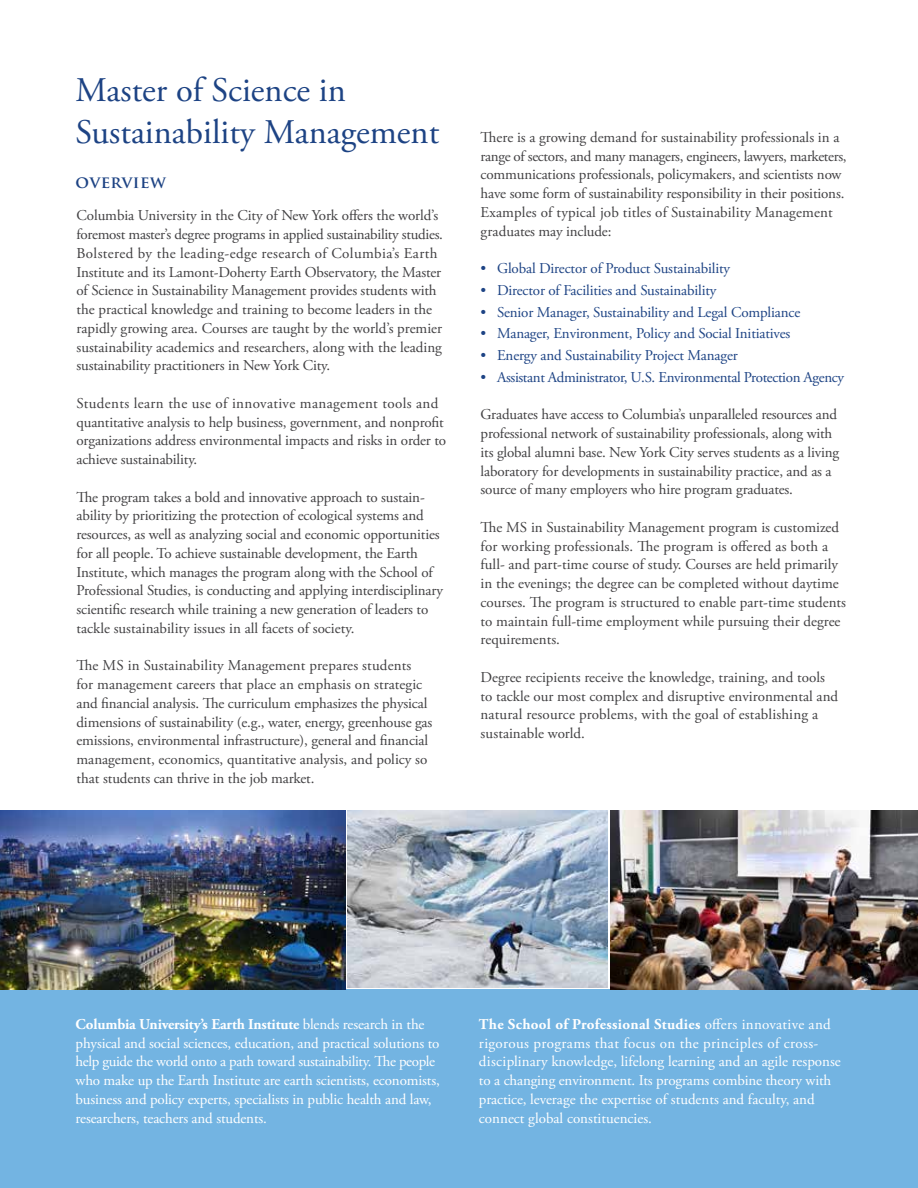
<style>
.page{position:relative;width:918px;height:1188px;background:#fff}
.page>*{position:absolute;margin:0;border:0;box-sizing:border-box;transform-origin:0 0}
.t1{font:34.5px/42px "Adobe Garamond Pro";color:#1d4384}
.t2{font:700 16.5px "Trajan Pro";letter-spacing:.03em;color:#1d4384}
.t3{font:15px/18.8px "Adobe Garamond Pro";letter-spacing:-.01em;color:#414042}
.t4{font:15px/18.8px "Adobe Garamond Pro";letter-spacing:-.01em;color:#fff}
.t5{font:15px "Adobe Garamond Pro";letter-spacing:-.01em;color:#1d4384}
.s1{font-weight:700}
</style>
<div class="page">
<div style="left:0;top:989px;width:918px;height:199px;background:#73b4e2"></div>
<img style="left:0;top:811px;width:608px;height:178px">
<img style="left:610px;top:811px;width:308px;height:178px">
<h1 class="t1" style="left:76px;top:70px;width:365px">Master of Science in<br>Sustainability Management</h1>
<p class="t2" style="left:76px;top:171px;width:92px">OVERVIEW</p>
<p class="t3" style="left:76px;top:207px;width:368px">Columbia University in the City of New York offers the world’s foremost master’s degree programs in applied sustainability studies.<br>Bolstered by the leading-edge research of Columbia’s Earth Institute and its Lamont-Doherty Earth Observatory, the Master of Science in Sustainability Management provides students with the practical knowledge and training to become leaders in the rapidly growing area. Courses are taught by the world’s premier sustainability academics and researchers, along with the leading sustainability practitioners in New York City.</p>
<p class="t3" style="left:76px;top:394px;width:371px">Students learn the use of innovative management tools and quantitative analysis to help business, government, and nonprofit organizations address environmental impacts and risks in order to achieve sustainability.</p>
<p class="t3" style="left:76px;top:488px;width:368px">The program takes a bold and innovative approach to sustain&shy;ability by prioritizing the protection of ecological systems and resources, as well as analyzing social and economic opportunities for all people. To achieve sustainable development, the Earth Institute, which manages the program along with the School of Professional Studies, is conducting and applying interdisciplinary scientific research while training a new generation of leaders to tackle sustainability issues in all facets of society.</p>
<p class="t3" style="left:76px;top:657px;width:357px">The MS in Sustainability Management prepares students<br>for management careers that place an emphasis on strategic and financial analysis. The curriculum emphasizes the physical dimensions of sustainability (e.g., water, energy, greenhouse gas emissions, environmental infrastructure), general and financial management, economics, quantitative analysis, and policy so that students can thrive in the job market.</p>
<p class="t3" style="left:481px;top:128px;width:367px">There is a growing demand for sustainability professionals in a range of sectors, and many managers, engineers, lawyers, marketers, communications professionals, policymakers, and scientists now have some form of sustainability responsibility in their positions.<br>Examples of typical job titles of Sustainability Management graduates may include:</p>
<p class="t5" style="left:481px;top:259px;width:251px">• Global Director of Product Sustainability</p>
<p class="t5" style="left:481px;top:281px;width:237px">• Director of Facilities and Sustainability</p>
<p class="t5" style="left:481px;top:303px;width:321px">• Senior Manager, Sustainability and Legal Compliance</p>
<p class="t5" style="left:481px;top:325px;width:311px">• Manager, Environment, Policy and Social Initiatives</p>
<p class="t5" style="left:481px;top:346px;width:259px">• Energy and Sustainability Project Manager</p>
<p class="t5" style="left:481px;top:368px;width:365px">• Assistant Administrator, U.S. Environmental Protection Agency</p>
<p class="t3" style="left:481px;top:406px;width:360px">Graduates have access to Columbia’s unparalleled resources and professional network of sustainability professionals, along with its global alumni base. New York City serves students as a living laboratory for developments in sustainability practice, and as a source of many employers who hire program graduates.</p>
<p class="t3" style="left:481px;top:518px;width:367px">The MS in Sustainability Management program is customized for working professionals. The program is offered as both a full- and part-time course of study. Courses are held primarily in the evenings; the degree can be completed without daytime courses. The program is structured to enable part-time students to maintain full-time employment while pursuing their degree requirements.</p>
<p class="t3" style="left:481px;top:668px;width:359px">Degree recipients receive the knowledge, training, and tools to tackle our most complex and disruptive environmental and natural resource problems, with the goal of establishing a sustainable world.</p>
<p class="t4" style="left:76px;top:1015px;width:366px"><span class="s1">Columbia University’s Earth Institute</span> blends research in the physical and social sciences, education, and practical solutions to help guide the world onto a path toward sustainability. The people who make up the Earth Institute are earth scientists, economists, business and policy experts, specialists in public health and law, researchers, teachers and students.</p>
<p class="t4" style="left:479px;top:1015px;width:363px"><span class="s1">The School of Professional Studies</span> offers innovative and rigorous programs that focus on the principles of cross&shy;disciplinary knowledge, lifelong learning and an agile response to a changing environment. Its programs combine theory with practice, leverage the expertise of students and faculty, and connect global constituencies.</p>
</div>
